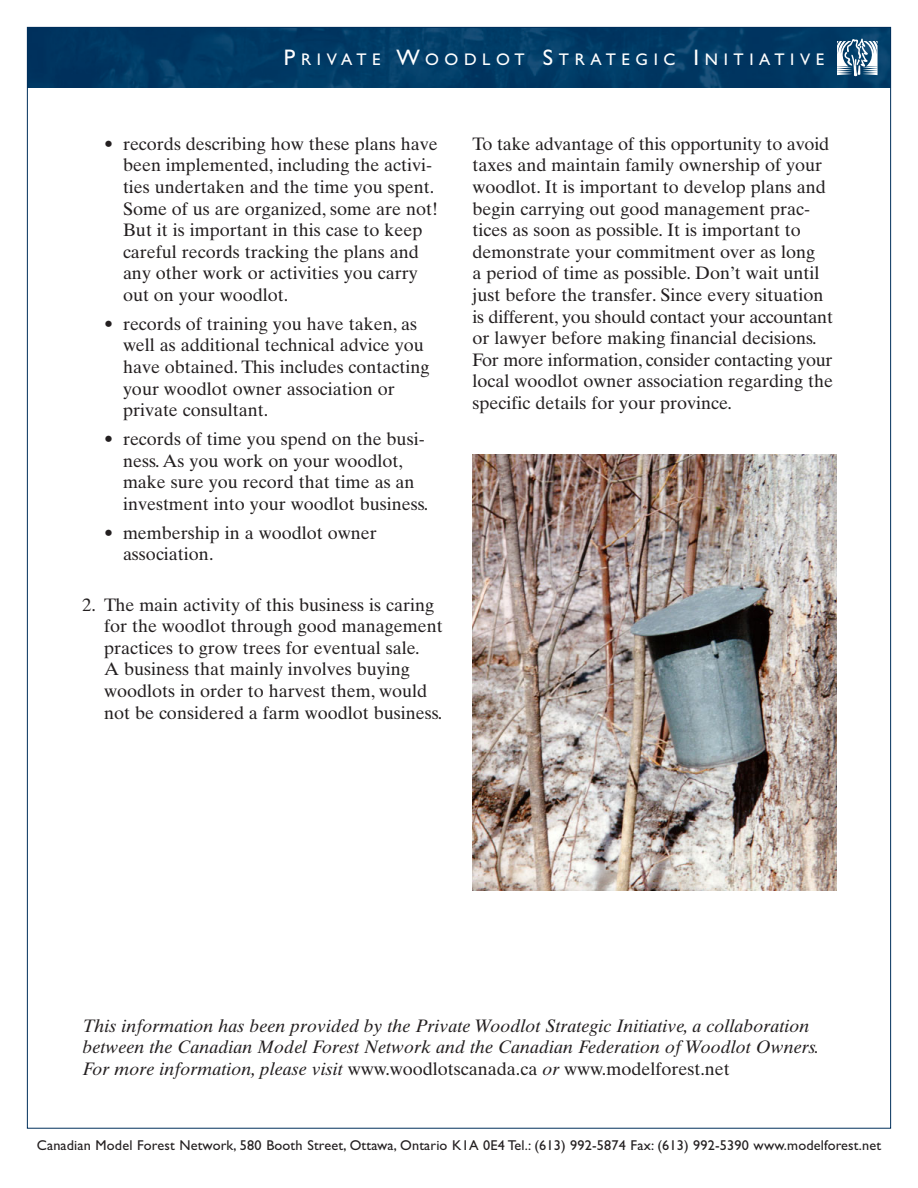
<style>
.page{position:relative;width:918px;height:1188px;background:#fff}
.page>*{position:absolute;margin:0;border:0;box-sizing:border-box;transform-origin:0 0}
.t1{font:18px/21.6px "Times Ten";color:#231f20}
.t2{font:italic 18px/21.6px "Times Ten";color:#231f20}
.t3{font:16.8px "Gill Sans";letter-spacing:.335em;color:#fff}
.t4{font:14.25px "Gill Sans";letter-spacing:.01em;color:#231f20}
.s1{font-size:22.5px}
.s2{font-style:normal}
</style>
<div class="page">
<img style="left:29px;top:29px;width:860px;height:59px">
<svg style="left:837px;top:38px;width:41px;height:39px"></svg>
<img style="left:473px;top:454px;width:364px;height:436px">
<p class="t3" style="left:284px;top:54px;width:542px"><span class="s1">P</span>RIVATE <span class="s1">W</span>OODLOT <span class="s1">S</span>TRATEGIC <span class="s1">I</span>NITIATIVE</p>
<p class="t1" style="left:123px;top:135px;width:317px;text-indent:-19px">• records describing how these plans have been implemented, including the activi&shy;ties undertaken and the time you spent.<br>Some of us are organized, some are not!<br>But it is important in this case to keep careful records tracking the plans and any other work or activities you carry out on your woodlot.</p>
<p class="t1" style="left:123px;top:315px;width:308px;text-indent:-19px">• records of training you have taken, as well as additional technical advice you have obtained. This includes contacting your woodlot owner association or private consultant.</p>
<p class="t1" style="left:123px;top:430px;width:307px;text-indent:-19px">• records of time you spend on the busi&shy;ness. As you work on your woodlot, make sure you record that time as an investment into your woodlot business.</p>
<p class="t1" style="left:123px;top:524px;width:255px;text-indent:-19px">• membership in a woodlot owner association.</p>
<p class="t1" style="left:104px;top:596px;width:340px;text-indent:-22px">2. The main activity of this business is caring for the woodlot through good management practices to grow trees for eventual sale.<br>A business that mainly involves buying woodlots in order to harvest them, would not be considered a farm woodlot business.</p>
<p class="t1" style="left:473px;top:135px;width:362px">To take advantage of this opportunity to avoid taxes and maintain family ownership of your woodlot. It is important to develop plans and begin carrying out good management prac&shy;tices as soon as possible. It is important to demonstrate your commitment over as long<br>a period of time as possible. Don’t wait until just before the transfer. Since every situation is different, you should contact your accountant or lawyer before making financial decisions.<br>For more information, consider contacting your local woodlot owner association regarding the specific details for your province.</p>
<p class="t2" style="left:82px;top:1017px;width:738px">This information has been provided by the Private Woodlot Strategic Initiative, a collaboration between the Canadian Model Forest Network and the Canadian Federation of Woodlot Owners.<br>For more information, please visit <span class="s2">www.woodlotscanada.ca</span> or <span class="s2">www.modelforest.net</span></p>
<p class="t4" style="left:37px;top:1140px;width:846px">Canadian Model Forest Network, 580 Booth Street, Ottawa, Ontario K1A 0E4 Tel.: (613) 992-5874 Fax: (613) 992-5390 www.modelforest.net</p>
</div>
